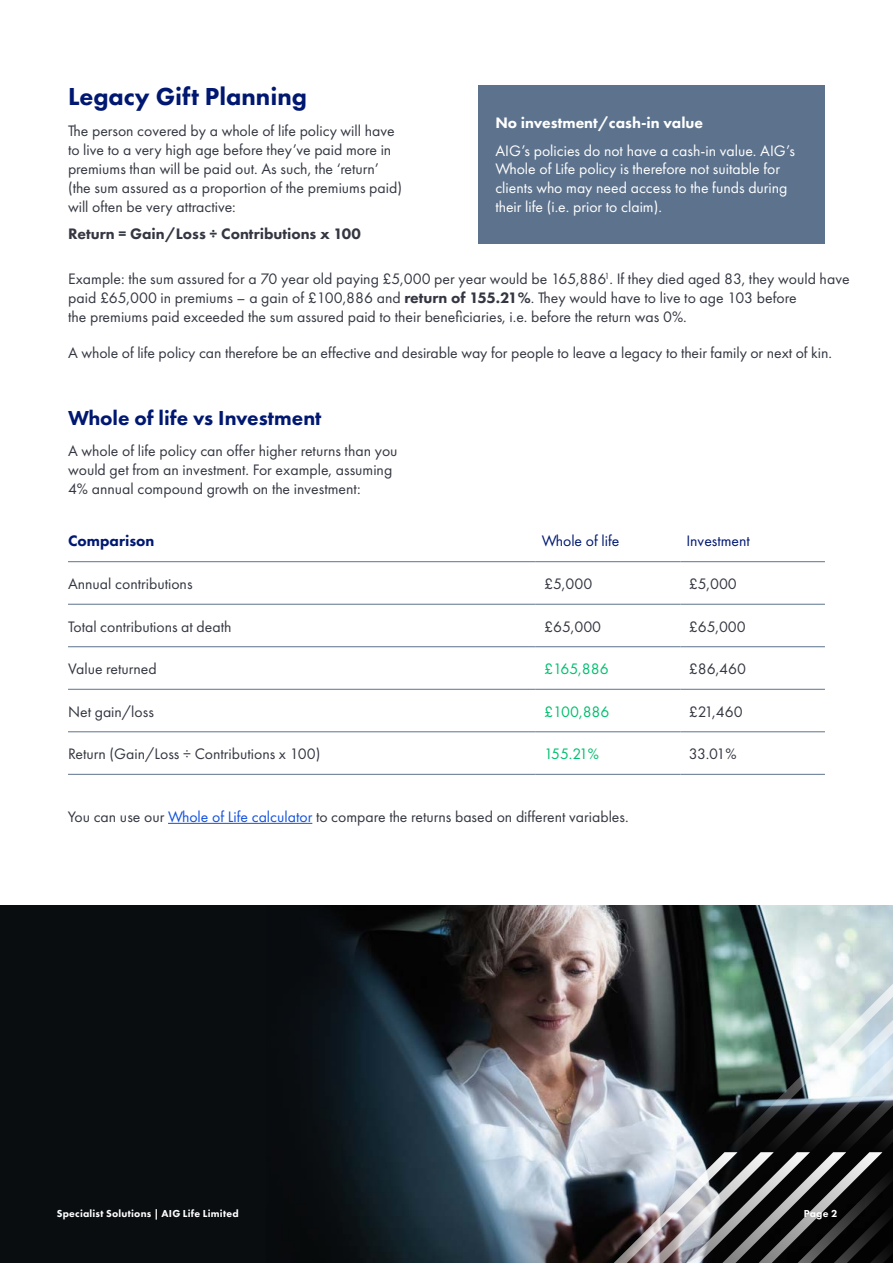
<style>
.page{position:relative;width:893px;height:1263px;background:#fff}
.page>*{position:absolute;margin:0;border:0;box-sizing:border-box;transform-origin:0 0}
.t1{font:800 25.5px "Futura PT";color:#001871}
.t2{font:800 21px "Futura PT";color:#001871}
.Body{font:15.75px/18.9px "Futura PT";color:#343741}
.Body-2{font:15.75px/18.9px "Futura PT";color:#fff}
.End_Body{font:800 15.75px "Futura PT";color:#343741}
.Body-3{font:800 15.75px "Futura PT";color:#fff}
.Body-4{font:15.75px "Futura PT";color:#00bf6f}
.Body-5{font:15.75px "Futura PT";color:#001871}
.Body-6{font:800 15.75px "Futura PT";color:#001871}
._6_pt_Small_Text{font:800 10.5px "Futura PT";letter-spacing:.02em;color:#fff}
.s1{font-weight:800}
.s2{color:#1352de}
</style>
<div class="page">
<hr style="left:68px;top:561px;width:468px;height:1px;background:#5d738d">
<hr style="left:68px;top:604px;width:468px;height:1px;background:#5d738d">
<hr style="left:68px;top:646px;width:468px;height:1px;background:#5d738d">
<hr style="left:68px;top:689px;width:468px;height:1px;background:#5d738d">
<hr style="left:68px;top:731px;width:468px;height:1px;background:#5d738d">
<hr style="left:536px;top:604px;width:144px;height:1px;background:#5d738d">
<hr style="left:680px;top:604px;width:145px;height:1px;background:#5d738d">
<hr style="left:536px;top:646px;width:144px;height:1px;background:#5d738d">
<hr style="left:680px;top:646px;width:145px;height:1px;background:#5d738d">
<hr style="left:536px;top:689px;width:144px;height:1px;background:#5d738d">
<hr style="left:680px;top:689px;width:145px;height:1px;background:#5d738d">
<hr style="left:536px;top:731px;width:144px;height:1px;background:#5d738d">
<hr style="left:680px;top:731px;width:145px;height:1px;background:#5d738d">
<hr style="left:68px;top:774px;width:468px;height:1px;background:#5d738d">
<hr style="left:536px;top:774px;width:144px;height:1px;background:#5d738d">
<hr style="left:680px;top:774px;width:145px;height:1px;background:#5d738d">
<hr style="left:536px;top:561px;width:144px;height:1px;background:#5d738d">
<hr style="left:680px;top:561px;width:145px;height:1px;background:#5d738d">
<div style="left:478px;top:85px;width:347px;height:158px;background:#5d738d"></div>
<hr style="left:168px;top:823px;width:144px;height:1px;background:#1352de">
<div style="left:0;top:906px;width:893px;height:357px;background:#090d10"></div>
<img style="left:360px;top:906px;width:533px;height:357px">
<img style="left:614px;top:984px;width:279px;height:279px">
<h2 class="t1" style="left:68px;top:80px;width:241px">Legacy Gift Planning</h2>
<p class="Body" style="left:68px;top:121px;width:335px">The person covered by a whole of life policy will have to live to a very high age before they’ve paid more in premiums than will be paid out. As such, the ‘return’ (the sum assured as a proportion of the premiums paid) will often be very attractive:</p>
<p class="End_Body" style="left:68px;top:224px;width:294px">Return = Gain/Loss ÷ Contributions x 100</p>
<p class="Body-3" style="left:495px;top:113px;width:209px">No investment/cash-in value</p>
<p class="Body-2" style="left:495px;top:141px;width:301px">AIG’s policies do not have a cash-in value. AIG’s Whole of Life policy is therefore not suitable for clients who may need access to the funds during their life (i.e. prior to claim).</p>
<p class="Body" style="left:68px;top:269px;width:783px">Example: the sum assured for a 70 year old paying £5,000 per year would be 165,886<sup>1</sup>. If they died aged 83, they would have paid £65,000 in premiums – a gain of £100,886 and <span class="s1">return of 155.21%</span>. They would have to live to age 103 before<br>the premiums paid exceeded the sum assured paid to their beneficiaries, i.e. before the return was 0%.</p>
<p class="Body" style="left:68px;top:343px;width:765px">A whole of life policy can therefore be an effective and desirable way for people to leave a legacy to their family or next of kin.</p>
<h3 class="t2" style="left:68px;top:404px;width:255px">Whole of life vs Investment</h3>
<p class="Body" style="left:68px;top:441px;width:331px">A whole of life policy can offer higher returns than you would get from an investment. For example, assuming<br>4% annual compound growth on the investment:</p>
<p class="Body-6" style="left:68px;top:531px;width:88px">Comparison</p>
<p class="Body-5" style="left:542px;top:532px;width:79px">Whole of life</p>
<p class="Body-5" style="left:686px;top:532px;width:65px">Investment</p>
<p class="Body" style="left:68px;top:574px;width:126px">Annual contributions</p>
<p class="Body" style="left:544px;top:574px;width:50px">£5,000</p>
<p class="Body" style="left:689px;top:574px;width:50px">£5,000</p>
<p class="Body" style="left:68px;top:617px;width:165px">Total contributions at death</p>
<p class="Body" style="left:544px;top:617px;width:58px">£65,000</p>
<p class="Body" style="left:689px;top:617px;width:58px">£65,000</p>
<p class="Body" style="left:68px;top:659px;width:90px">Value returned</p>
<p class="Body-4" style="left:544px;top:659px;width:66px">£165,886</p>
<p class="Body" style="left:689px;top:659px;width:59px">£86,460</p>
<p class="Body" style="left:68px;top:702px;width:87px">Net gain/loss</p>
<p class="Body-4" style="left:544px;top:702px;width:67px">£100,886</p>
<p class="Body" style="left:689px;top:702px;width:55px">£21,460</p>
<p class="Body" style="left:68px;top:744px;width:254px">Return (Gain/Loss ÷ Contributions x 100)</p>
<p class="Body-4" style="left:544px;top:744px;width:56px">155.21%</p>
<p class="Body" style="left:689px;top:744px;width:49px">33.01%</p>
<p class="Body" style="left:68px;top:807px;width:562px">You can use our <span class="s2">Whole of Life calculator</span> to compare the returns based on different variables.</p>
<p class="_6_pt_Small_Text" style="left:57px;top:1207px;width:184px">Specialist Solutions | AIG Life Limited</p>
<p class="_6_pt_Small_Text" style="left:804px;top:1207px;width:35px">Page 2</p>
</div>
